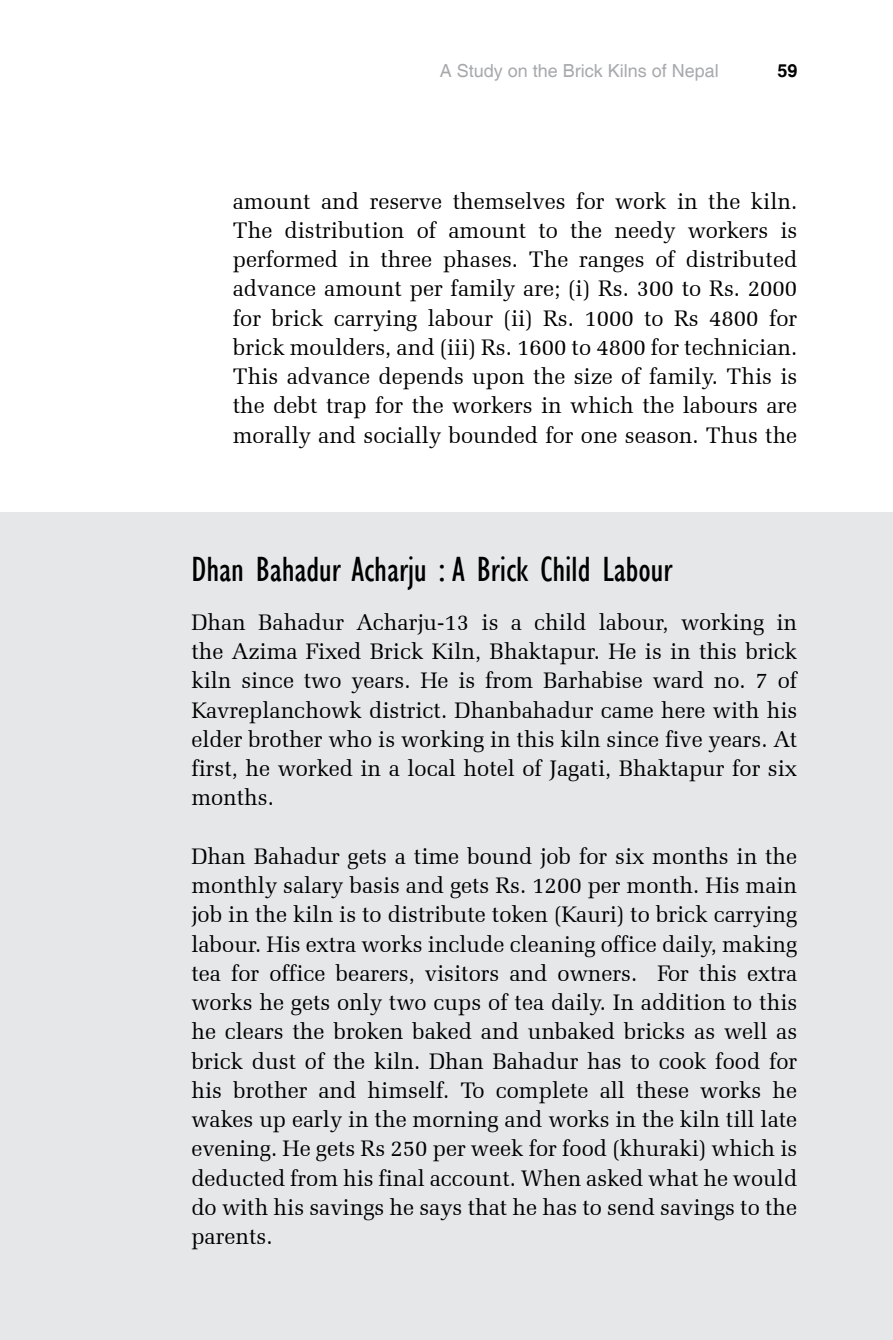
<style>
.page{position:relative;width:893px;height:1340px;background:#fff}
.page>*{position:absolute;margin:0;border:0;box-sizing:border-box;transform-origin:0 0}
.t1{font:condensed 36px "Gill Sans";color:#000}
.t2{font:22.5px/29.2px "Zapf Elliptical 711 BT";color:#000;text-align:justify}
.t3{font:18px "Helvetica";color:#a7a9ac}
.t4{font:700 18px "Helvetica";color:#000}
</style>
<div class="page">
<div style="left:0;top:512px;width:893px;height:827px;background:#e6e7e8"></div>
<p class="t3" style="left:440px;top:60px;width:281px">A Study on the Brick Kilns of Nepal</p>
<p class="t4" style="left:778px;top:60px;width:22px">59</p>
<p class="t2" style="left:233px;top:186px;width:566px">amount and reserve themselves for work in the kiln.<br>The distribution of amount to the needy workers is performed in three phases. The ranges of distributed advance amount per family are; (i) Rs. 300 to Rs. 2000 for brick carrying labour (ii) Rs. 1000 to Rs 4800 for brick moulders, and (iii) Rs. 1600 to 4800 for technician.<br>This advance depends upon the size of family. This is the debt trap for the workers in which the labours are morally and socially bounded for one season. Thus the</p>
<h1 class="t1" style="left:191px;top:548px;width:483px">Dhan Bahadur Acharju : A Brick Child Labour</h1>
<p class="t2" style="left:191px;top:607px;width:607px">Dhan Bahadur Acharju-13 is a child labour, working in the Azima Fixed Brick Kiln, Bhaktapur. He is in this brick kiln since two years. He is from Barhabise ward no. 7 of Kavreplanchowk district. Dhanbahadur came here with his elder brother who is working in this kiln since five years. At first, he worked in a local hotel of Jagati, Bhaktapur for six months.</p>
<p class="t2" style="left:191px;top:841px;width:607px">Dhan Bahadur gets a time bound job for six months in the monthly salary basis and gets Rs. 1200 per month. His main job in the kiln is to distribute token (Kauri) to brick carrying labour. His extra works include cleaning office daily, making tea for office bearers, visitors and owners. For this extra works he gets only two cups of tea daily. In addition to this he clears the broken baked and unbaked bricks as well as brick dust of the kiln. Dhan Bahadur has to cook food for his brother and himself. To complete all these works he wakes up early in the morning and works in the kiln till late evening. He gets Rs 250 per week for food (khuraki) which is deducted from his final account. When asked what he would do with his savings he says that he has to send savings to the parents.</p>
</div>
